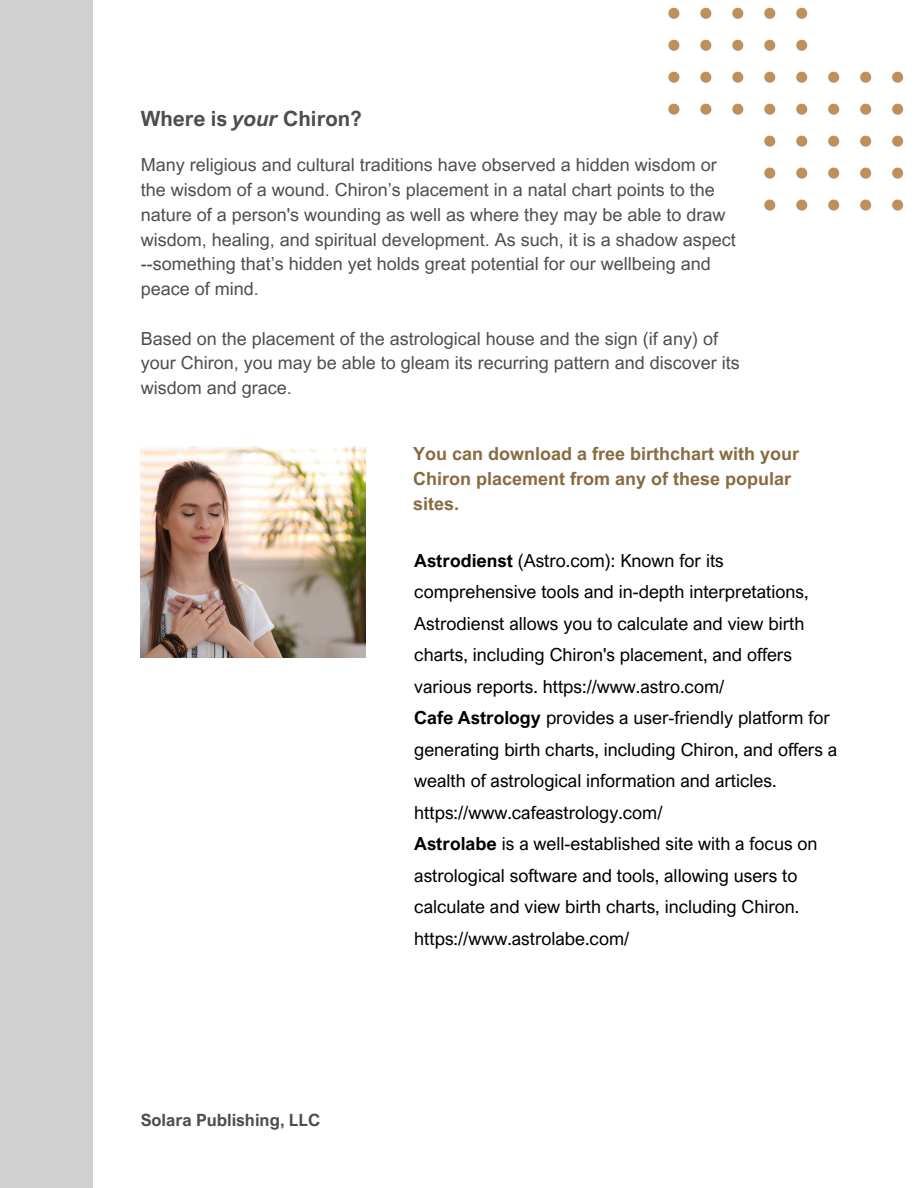
<style>
.page{position:relative;width:918px;height:1188px;background:#fff}
.page>*{position:absolute;margin:0;border:0;box-sizing:border-box;transform-origin:0 0}
.t1{font:700 21px "Arial Nova";color:#4e4e4e}
.t2{font:18px/31.5px "Arial Nova";color:#000}
.t3{font:18px/24.8px "Arial MT Pro";color:#4e4e4e}
.t4{font:700 18px/24.8px "Arial MT Pro";color:#876b42}
.t5{font:700 16.95px "Arial Nova";color:#4e4e4e}
.s1{font-style:italic}
.s2{font-weight:700}
</style>
<div class="page">
<svg style="left:668px;top:8px;width:11px;height:11px"></svg>
<svg style="left:700px;top:8px;width:11px;height:11px"></svg>
<svg style="left:732px;top:8px;width:11px;height:11px"></svg>
<svg style="left:764px;top:8px;width:11px;height:11px"></svg>
<svg style="left:796px;top:8px;width:11px;height:11px"></svg>
<svg style="left:668px;top:40px;width:11px;height:11px"></svg>
<svg style="left:700px;top:40px;width:11px;height:11px"></svg>
<svg style="left:732px;top:40px;width:11px;height:11px"></svg>
<svg style="left:764px;top:40px;width:11px;height:11px"></svg>
<svg style="left:796px;top:40px;width:11px;height:11px"></svg>
<svg style="left:668px;top:72px;width:11px;height:11px"></svg>
<svg style="left:700px;top:72px;width:11px;height:11px"></svg>
<svg style="left:732px;top:72px;width:11px;height:11px"></svg>
<svg style="left:764px;top:72px;width:11px;height:11px"></svg>
<svg style="left:796px;top:72px;width:11px;height:11px"></svg>
<svg style="left:828px;top:72px;width:11px;height:11px"></svg>
<svg style="left:860px;top:72px;width:11px;height:11px"></svg>
<svg style="left:892px;top:72px;width:11px;height:11px"></svg>
<svg style="left:668px;top:104px;width:11px;height:11px"></svg>
<svg style="left:700px;top:104px;width:11px;height:11px"></svg>
<svg style="left:732px;top:104px;width:11px;height:11px"></svg>
<svg style="left:764px;top:104px;width:11px;height:11px"></svg>
<svg style="left:796px;top:104px;width:11px;height:11px"></svg>
<svg style="left:828px;top:104px;width:11px;height:11px"></svg>
<svg style="left:860px;top:104px;width:11px;height:11px"></svg>
<svg style="left:892px;top:104px;width:11px;height:11px"></svg>
<svg style="left:764px;top:136px;width:11px;height:11px"></svg>
<svg style="left:796px;top:136px;width:11px;height:11px"></svg>
<svg style="left:828px;top:136px;width:11px;height:11px"></svg>
<svg style="left:860px;top:136px;width:11px;height:11px"></svg>
<svg style="left:892px;top:136px;width:11px;height:11px"></svg>
<svg style="left:764px;top:168px;width:11px;height:11px"></svg>
<svg style="left:796px;top:168px;width:11px;height:11px"></svg>
<svg style="left:828px;top:168px;width:11px;height:11px"></svg>
<svg style="left:860px;top:168px;width:11px;height:11px"></svg>
<svg style="left:892px;top:168px;width:11px;height:11px"></svg>
<svg style="left:764px;top:200px;width:11px;height:11px"></svg>
<svg style="left:796px;top:200px;width:11px;height:11px"></svg>
<svg style="left:828px;top:200px;width:11px;height:11px"></svg>
<svg style="left:860px;top:200px;width:11px;height:11px"></svg>
<svg style="left:892px;top:200px;width:11px;height:11px"></svg>
<div style="left:0;top:0;width:93px;height:1188px;background:#d0d0d0"></div>
<img style="left:141px;top:446px;width:225px;height:212px">
<p class="t1" style="left:141px;top:105px;width:223px">Where is <span class="s1">your</span> Chiron?</p>
<h1 class="t3" style="left:141px;top:155px;width:597px">Many religious and cultural traditions have observed a hidden wisdom or the wisdom of a wound. Chiron’s placement in a natal chart points to the nature of a person's wounding as well as where they may be able to draw wisdom, healing, and spiritual development. As such, it is a shadow aspect --something that’s hidden yet holds great potential for our wellbeing and peace of mind.</h1>
<p class="t3" style="left:141px;top:328px;width:601px">Based on the placement of the astrological house and the sign (if any) of your Chiron, you may be able to gleam its recurring pattern and discover its wisdom and grace.</p>
<p class="t4" style="left:413px;top:444px;width:388px">You can download a free birthchart with your<br>Chiron placement from any of these popular sites.</p>
<p class="t5" style="left:141px;top:1109px;width:181px">Solara Publishing, LLC</p>
<h2 class="t2" style="left:414px;top:544px;width:396px"><span class="s2">Astrodienst</span> (Astro.com): Known for its comprehensive tools and in-depth interpretations, Astrodienst allows you to calculate and view birth charts, including Chiron's placement, and offers various reports. https://www.astro.com/</h2>
<p class="t2" style="left:414px;top:702px;width:425px"><span class="s2">Cafe Astrology</span> provides a user-friendly platform for generating birth charts, including Chiron, and offers a wealth of astrological information and articles. https://www.cafeastrology.com/</p>
<p class="t2" style="left:414px;top:828px;width:405px"><span class="s2">Astrolabe</span> is a well-established site with a focus on astrological software and tools, allowing users to calculate and view birth charts, including Chiron.</p>
<p class="t2" style="left:414px;top:922px;width:216px">https://www.astrolabe.com/</p>
</div>
